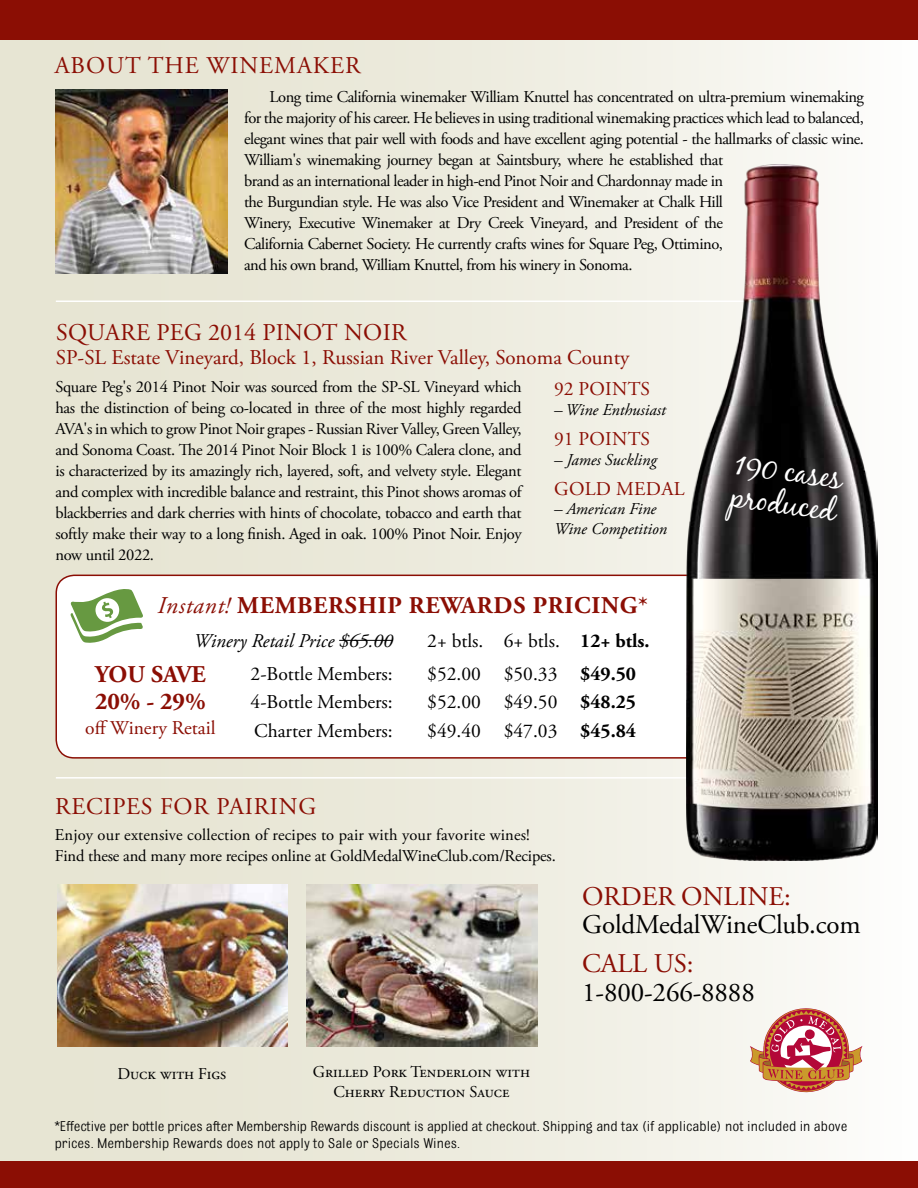
<style>
.page{position:relative;width:918px;height:1188px;background:#fff}
.page>*{position:absolute;margin:0;border:0;box-sizing:border-box;transform-origin:0 0}
.t1{font:31.5px/33px "Black Jack";color:#fff}
.t2{font:27px "Adobe Garamond Pro";letter-spacing:-.005em;color:#000}
.t3{font:27px "Adobe Garamond Pro";letter-spacing:-.005em;color:#8b0e04}
.t4{font:24px "Adobe Garamond Pro";letter-spacing:.03em;color:#8b0e04}
.t5{font:700 24px "Adobe Garamond Pro";letter-spacing:.03em;color:#8b0e04}
.t6{font:24px "Adobe Garamond Pro";color:#8b0e04}
.t7{font:700 24px/27px "Adobe Garamond Pro";color:#8b0e04}
.t8{font:21px "Adobe Garamond Pro";color:#8b0e04}
.t9{font:19.5px "Adobe Garamond Pro";color:#000}
.t10{font:19.5px "Adobe Garamond Pro";letter-spacing:.015em;color:#8b0e04}
.t11{font:italic 19.5px "Adobe Garamond Pro";color:#000}
.t12{font:16.5px/21px "Adobe Garamond Pro";letter-spacing:-.03em;color:#000;text-align:justify}
.t13{font:16.5px/21px "Adobe Garamond Pro";letter-spacing:-.01em;color:#000}
.t14{font:16.5px/19.8px "Adobe Garamond Pro";color:#000;text-align:center}
.t15{font:italic 16.5px/19.8px "Adobe Garamond Pro";color:#000}
.t16{font:15px/16.5px "Bulldog";color:#000}
.s1{font-weight:400;font-style:italic}
.s2{font-weight:700}
</style>
<div class="page">
<div style="left:0;top:0;width:918px;height:1174px;background:linear-gradient(to right,#e3e0cc,#fafaf7)"></div>
<div style="left:56px;top:575px;width:693px;height:183px;background:#fff;border-radius:18px"></div>
<div style="left:56px;top:575px;width:694px;height:184px;border:2px solid #8b0e04;border-radius:18px"></div>
<div style="left:0;top:1161px;width:918px;height:27px;background:#8b0e04"></div>
<hr style="left:56px;top:301px;width:716px;height:1px;background:#fff">
<hr style="left:56px;top:777px;width:808px;height:2px;background:#fff">
<svg style="left:71px;top:589px;width:72px;height:54px"></svg>
<hr style="left:339px;top:640px;width:54px;height:1px;background:#000">
<svg style="left:750px;top:1008px;width:112px;height:84px"></svg>
<div style="left:0;top:0;width:918px;height:40px;background:#8b0e04"></div>
<img style="left:686px;top:165px;width:192px;height:696px">
<img style="left:55px;top:90px;width:173px;height:183px">
<img style="left:57px;top:885px;width:230px;height:162px">
<img style="left:307px;top:885px;width:230px;height:162px">
<h3 class="t4" style="left:55px;top:51px;width:307px">ABOUT THE WINEMAKER</h3>
<p class="t12" style="left:244px;top:87px;width:622px;text-align:left;text-indent:25px">Long time California winemaker William Knuttel has concentrated on ultra-premium winemaking for the majority of his career. He believes in using traditional winemaking practices which lead to balanced, elegant wines that pair well with foods and have excellent aging potential - the hallmarks of classic wine.<br>William's winemaking journey began at Saintsbury, where he established that<br>brand as an international leader in high-end Pinot Noir and Chardonnay made in<br>the Burgundian style. He was also Vice President and Winemaker at Chalk Hill<br>Winery, Executive Winemaker at Dry Creek Vineyard, and President of the<br>California Cabernet Society. He currently crafts wines for Square Peg, Ottimino,<br>and his own brand, William Knuttel, from his winery in Sonoma.</p>
<h3 class="t6" style="left:56px;top:318px;width:236px">SQUARE PEG 2014 Pinot</h3>
<h3 class="t4" style="left:344px;top:318px;width:35px">Noir</h3>
<p class="t8" style="left:56px;top:344px;width:575px">SP-SL Estate Vineyard, Block 1, Russian River Valley, Sonoma County</p>
<p class="t12" style="left:55px;top:377px;width:468px">Square Peg's 2014 Pinot Noir was sourced from the SP-SL Vineyard which has the distinction of being co-located in three of the most highly regarded AVA's in which to grow Pinot Noir grapes - Russian River Valley, Green Valley, and Sonoma Coast. The 2014 Pinot Noir Block 1 is 100% Calera clone, and is characterized by its amazingly rich, layered, soft, and velvety style. Elegant and complex with incredible balance and restraint, this Pinot shows aromas of blackberries and dark cherries with hints of chocolate, tobacco and earth that softly make their way to a long finish. Aged in oak. 100% Pinot Noir. Enjoy now until 2022.</p>
<p class="t10" style="left:554px;top:377px;width:98px">92 POINTS</p>
<p class="t15" style="left:554px;top:400px;width:113px">– Wine Enthusiast</p>
<p class="t10" style="left:554px;top:427px;width:49px">91 Points</p>
<p class="t15" style="left:554px;top:450px;width:104px">– James Suckling</p>
<p class="t10" style="left:554px;top:477px;width:132px">GOLD MEDAL</p>
<p class="t15" style="left:554px;top:500px;width:115px">– American Fine<br>Wine Competition</p>
<h3 class="t5" style="left:158px;top:591px;width:492px"><span class="s1">Instant!</span> MEMBERSHIP REWARDS PRICING*</h3>
<p class="t11" style="left:194px;top:629px;width:201px">Winery Retail Price $65.00</p>
<p class="t9" style="left:427px;top:629px;width:224px">2+ btls. 6+ btls. <span class="s2">12+ btls.</span></p>
<p class="t9" style="left:251px;top:662px;width:144px">2-Bottle Members:</p>
<p class="t9" style="left:427px;top:662px;width:210px">$52.00 $50.33 <span class="s2">$49.50</span></p>
<p class="t9" style="left:251px;top:690px;width:144px">4-Bottle Members:</p>
<p class="t9" style="left:427px;top:690px;width:210px">$52.00 $49.50 <span class="s2">$48.25</span></p>
<p class="t9" style="left:254px;top:719px;width:140px">Charter Members:</p>
<p class="t9" style="left:427px;top:719px;width:210px">$49.40 $47.03 <span class="s2">$45.84</span></p>
<h3 class="t7" style="left:95px;top:661px;width:112px">YOU SAVE<br>20% - 29%</h3>
<p class="t10" style="left:85px;top:717px;width:132px">off Winery Retail</p>
<h3 class="t4" style="left:55px;top:792px;width:262px">RECIPES FOR PAIRING</h3>
<p class="t13" style="left:55px;top:824px;width:503px">Enjoy our extensive collection of recipes to pair with your favorite wines!<br>Find these and many more recipes online at GoldMedalWineClub.com/Recipes.</p>
<h1 class="t1" style="left:738px;top:446px;width:110px;rotate:8deg">190 cases produced</h1>
<p class="t14" style="left:118px;top:1064px;width:110px">Duck with Figs</p>
<p class="t14" style="left:313px;top:1063px;width:219px">Grilled Pork Tenderloin with<br>Cherry Reduction Sauce</p>
<h2 class="t3" style="left:582px;top:880px;width:210px">ORDER ONLINE:</h2>
<h2 class="t2" style="left:582px;top:908px;width:280px">GoldMedalWineClub.com</h2>
<h2 class="t3" style="left:582px;top:947px;width:113px">CALL US:</h2>
<h2 class="t2" style="left:582px;top:976px;width:174px">1-800-266-8888</h2>
<p class="t16" style="left:55px;top:1118px;width:794px">*Effective per bottle prices after Membership Rewards discount is applied at checkout. Shipping and tax (if applicable) not included in above prices. Membership Rewards does not apply to Sale or Specials Wines.</p>
</div>
